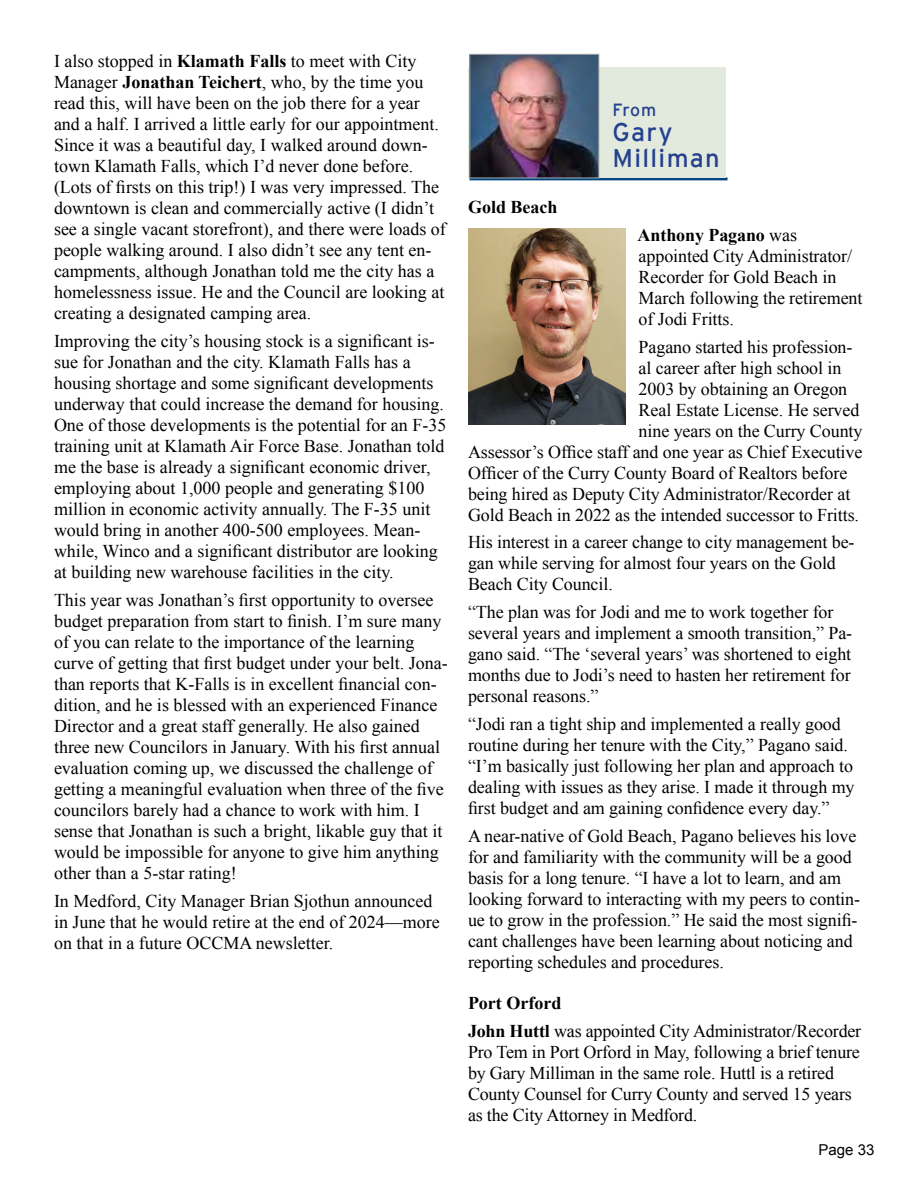
<style>
.page{position:relative;width:918px;height:1188px;background:#fff}
.page>*{position:absolute;margin:0;border:0;box-sizing:border-box;transform-origin:0 0}
.t1{font:25.5px "Interstate";letter-spacing:.05em;color:#25408f}
.t2{font:18px/21px "Times New Roman";color:#000}
.t3{font:700 18px "Times New Roman";color:#000}
.t4{font:17.7px "Interstate";color:#25408f}
.t5{font:15px "Arial";color:#000}
.s1{font-weight:700}
</style>
<div class="page">
<hr style="left:470px;top:177px;width:258px;height:3px;background:#00467f">
<div style="left:468px;top:67px;width:258px;height:110px;background:#e2eade"></div>
<img style="left:472px;top:56px;width:125px;height:120px">
<div style="left:470px;top:54px;width:129px;height:124px;border:1px solid #a7a9ac"></div>
<img style="left:468px;top:229px;width:157px;height:196px">
<p class="t2" style="left:54px;top:51px;width:393px">I also stopped in <span class="s1">Klamath Falls</span> to meet with City Manager <span class="s1">Jonathan Teichert</span>, who, by the time you read this, will have been on the job there for a year and a half. I arrived a little early for our appointment.<br>Since it was a beautiful day, I walked around down&shy;town Klamath Falls, which I’d never done before. (Lots of firsts on this trip!) I was very impressed. The downtown is clean and commercially active (I didn’t see a single vacant storefront), and there were loads of people walking around. I also didn’t see any tent en&shy;campments, although Jonathan told me the city has a homelessness issue. He and the Council are looking at creating a designated camping area.</p>
<p class="t2" style="left:54px;top:330px;width:394px">Improving the city’s housing stock is a significant is&shy;sue for Jonathan and the city. Klamath Falls has a housing shortage and some significant developments underway that could increase the demand for housing.<br>One of those developments is the potential for an F-35 training unit at Klamath Air Force Base. Jonathan told me the base is already a significant economic driver, employing about 1,000 people and generating $100 million in economic activity annually. The F-35 unit would bring in another 400-500 employees. Mean&shy;while, Winco and a significant distributor are looking at building new warehouse facilities in the city.</p>
<p class="t2" style="left:54px;top:589px;width:395px">This year was Jonathan’s first opportunity to oversee budget preparation from start to finish. I’m sure many of you can relate to the importance of the learning curve of getting that first budget under your belt. Jona&shy;than reports that K-Falls is in excellent financial con&shy;dition, and he is blessed with an experienced Finance Director and a great staff generally. He also gained three new Councilors in January. With his first annual evaluation coming up, we discussed the challenge of getting a meaningful evaluation when three of the five councilors barely had a chance to work with him. I sense that Jonathan is such a bright, likable guy that it would be impossible for anyone to give him anything other than a 5-star rating!</p>
<p class="t2" style="left:54px;top:890px;width:387px">In Medford, City Manager Brian Sjothun announced in June that he would retire at the end of 2024—more on that in a future OCCMA newsletter.</p>
<p class="t3" style="left:468px;top:195px;width:91px">Gold Beach</p>
<p class="t4" style="left:613px;top:100px;width:45px">From</p>
<p class="t1" style="left:613px;top:118px;width:61px">Gary</p>
<p class="t1" style="left:613px;top:143px;width:109px">Milliman</p>
<p class="t2" style="left:638px;top:224px;width:226px"><span class="s1">Anthony Pagano</span> was appointed City Administrator/<br>Recorder for Gold Beach in<br>March following the retirement of Jodi Fritts.</p>
<p class="t2" style="left:639px;top:336px;width:215px">Pagano started his profession-</p>
<p class="t2" style="left:639px;top:357px;width:204px">al career after high school in</p>
<p class="t2" style="left:639px;top:378px;width:210px">2003 by obtaining an Oregon</p>
<p class="t2" style="left:639px;top:399px;width:222px">Real Estate License. He served</p>
<p class="t2" style="left:639px;top:420px;width:225px">nine years on the Curry County</p>
<p class="t2" style="left:468px;top:441px;width:396px">Assessor’s Office staff and one year as Chief Executive</p>
<p class="t2" style="left:468px;top:462px;width:381px">Officer of the Curry County Board of Realtors before</p>
<p class="t2" style="left:468px;top:483px;width:384px">being hired as Deputy City Administrator/Recorder at</p>
<p class="t2" style="left:468px;top:504px;width:393px">Gold Beach in 2022 as the intended successor to Fritts.</p>
<p class="t2" style="left:468px;top:531px;width:388px">His interest in a career change to city management be&shy;gan while serving for almost four years on the Gold<br>Beach City Council.</p>
<p class="t2" style="left:468px;top:601px;width:386px">“The plan was for Jodi and me to work together for several years and implement a smooth transition,” Pa&shy;gano said. “The ‘several years’ was shortened to eight months due to Jodi’s need to hasten her retirement for personal reasons.”</p>
<p class="t2" style="left:468px;top:713px;width:388px">“Jodi ran a tight ship and implemented a really good routine during her tenure with the City,” Pagano said. “I’m basically just following her plan and approach to dealing with issues as they arise. I made it through my first budget and am gaining confidence every day.”</p>
<p class="t2" style="left:468px;top:825px;width:394px">A near-native of Gold Beach, Pagano believes his love for and familiarity with the community will be a good basis for a long tenure. “I have a lot to learn, and am looking forward to interacting with my peers to contin&shy;ue to grow in the profession.” He said the most signifi&shy;cant challenges have been learning about noticing and reporting schedules and procedures.</p>
<p class="t3" style="left:468px;top:990px;width:95px">Port Orford</p>
<p class="t2" style="left:468px;top:1020px;width:395px"><span class="s1">John Huttl</span> was appointed City Administrator/Recorder Pro Tem in Port Orford in May, following a brief tenure by Gary Milliman in the same role. Huttl is a retired County Counsel for Curry County and served 15 years as the City Attorney in Medford.</p>
<p class="t5" style="left:819px;top:1140px;width:57px">Page 33</p>
</div>
